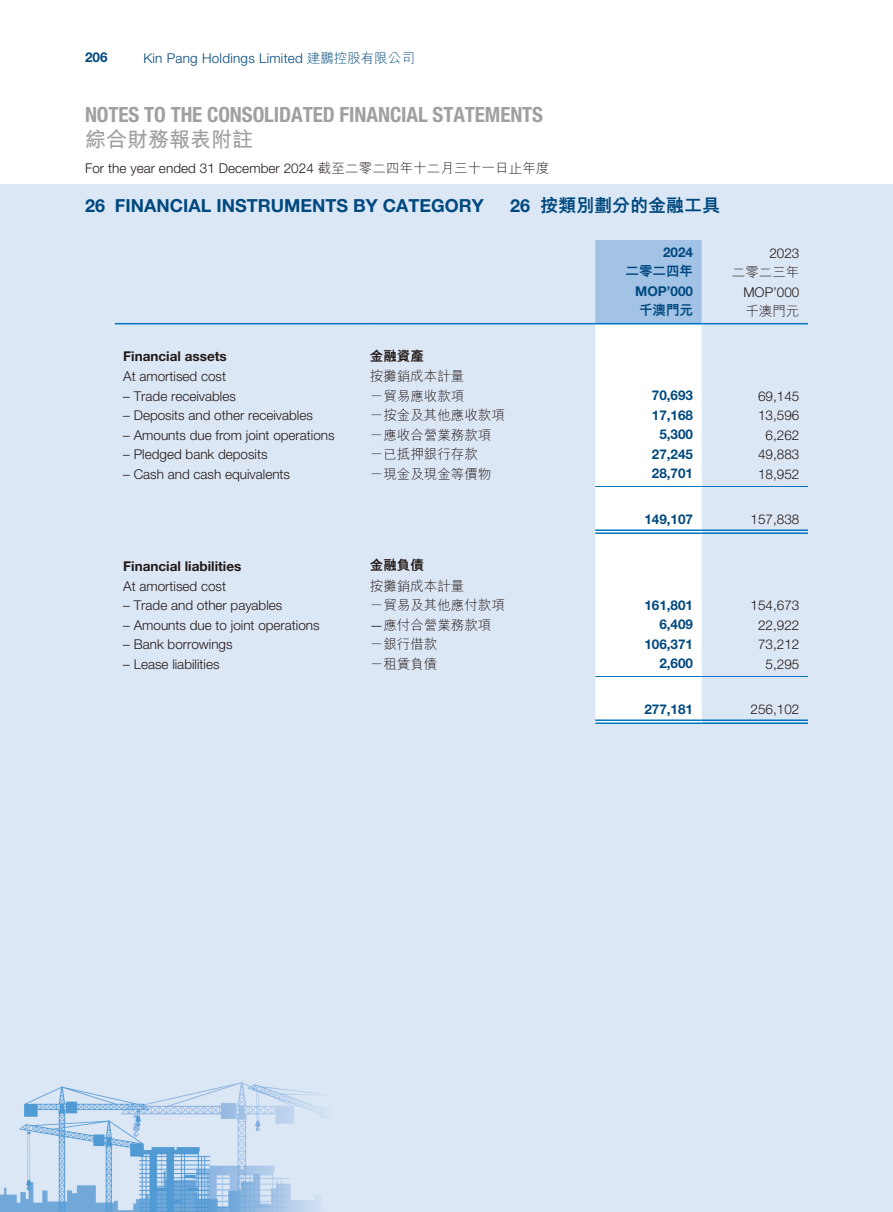
<style>
.page{position:relative;width:893px;height:1212px;background:#fff}
.page>*{position:absolute;margin:0;border:0;box-sizing:border-box;transform-origin:0 0}
.t1{font:700 condensed 21px "Helvetica Neue LT Std";letter-spacing:-.005em;color:#a0a0a1}
.t2{font:700 21px "M Hei HK";color:#a0a0a1}
.t3{font:700 18px "Helvetica Neue LT Std";color:#00497e}
.t4{font:800 18px "M Hei HK";color:#00497e}
.t5{font:300 13.5px "Helvetica Neue LT Std";color:#231916}
.t6{font:300 13.5px "M Hei HK";color:#231916}
.t7{font:700 13.5px "Helvetica Neue LT Std";color:#00497e}
.t8{font:700 13.5px "Helvetica Neue LT Std";color:#231916}
.t9{font:300 13.5px "Helvetica Neue LT Std";letter-spacing:.02em;color:#00497e}
.t10{font:800 13.5px "M Hei HK";color:#00497e}
.t11{font:800 13.5px "M Hei HK";color:#231916}
.s1{font-family:"M Hei HK"}
.s2{font-family:"Helvetica Neue LT Std";font-weight:700}
.s3{font-family:"Helvetica Neue LT Std"}
</style>
<div class="page">
<div style="left:0;top:185px;width:893px;height:1027px;background:#dce7f6"></div>
<svg style="left:595px;top:240px;width:107px;height:482px"></svg>
<hr style="left:115px;top:323px;width:255px;height:1px;background:#0075c1">
<hr style="left:370px;top:323px;width:225px;height:1px;background:#0075c1">
<hr style="left:595px;top:323px;width:107px;height:1px;background:#0075c1">
<hr style="left:702px;top:323px;width:106px;height:1px;background:#0075c1">
<hr style="left:595px;top:486px;width:107px;height:1px;background:#0075c1">
<hr style="left:702px;top:486px;width:106px;height:1px;background:#0075c1">
<hr style="left:595px;top:529px;width:107px;height:2px;background:#0075c1">
<hr style="left:595px;top:532px;width:107px;height:2px;background:#0075c1">
<hr style="left:702px;top:529px;width:106px;height:2px;background:#0075c1">
<hr style="left:702px;top:532px;width:106px;height:2px;background:#0075c1">
<hr style="left:595px;top:676px;width:107px;height:1px;background:#0075c1">
<hr style="left:702px;top:676px;width:106px;height:1px;background:#0075c1">
<hr style="left:595px;top:719px;width:107px;height:2px;background:#0075c1">
<hr style="left:595px;top:722px;width:107px;height:2px;background:#0075c1">
<hr style="left:702px;top:719px;width:106px;height:2px;background:#0075c1">
<hr style="left:702px;top:722px;width:106px;height:2px;background:#0075c1">
<p class="t7" style="left:85px;top:49px;width:24px">206</p>
<p class="t9" style="left:144px;top:50px;width:273px">Kin Pang Holdings Limited <span class="s1">建鵬控股有限公司</span></p>
<h1 class="t1" style="left:85px;top:101px;width:460px">NOTES TO THE CONSOLIDATED FINANCIAL STATEMENTS</h1>
<h1 class="t2" style="left:85px;top:124px;width:169px">綜合財務報表附註</h1>
<p class="t5" style="left:85px;top:160px;width:466px">For the year ended 31 December 2024 <span class="s1">截至二零二四年十二月三十一日止年度</span></p>
<h2 class="t3" style="left:85px;top:194px;width:400px">26 FINANCIAL INSTRUMENTS BY CATEGORY</h2>
<h2 class="t4" style="left:510px;top:196px;width:211px"><span class="s2">26</span> 按類別劃分的金融工具</h2>
<p class="t7" style="left:663px;top:244px;width:32px">2024</p>
<p class="t5" style="left:769px;top:245px;width:32px">2023</p>
<p class="t10" style="left:626px;top:264px;width:69px">二零二四年</p>
<p class="t6" style="left:732px;top:265px;width:69px">二零二三年</p>
<p class="t7" style="left:635px;top:283px;width:60px">MOP’000</p>
<p class="t5" style="left:743px;top:284px;width:58px">MOP’000</p>
<p class="t10" style="left:639px;top:303px;width:55px">千澳門元</p>
<p class="t6" style="left:745px;top:304px;width:55px">千澳門元</p>
<p class="t8" style="left:123px;top:348px;width:105px">Financial assets</p>
<p class="t11" style="left:370px;top:349px;width:55px">金融資產</p>
<p class="t5" style="left:123px;top:368px;width:104px">At amortised cost</p>
<p class="t6" style="left:370px;top:369px;width:96px">按攤銷成本計量</p>
<p class="t5" style="left:123px;top:388px;width:114px">– Trade receivables</p>
<p class="t6" style="left:370px;top:389px;width:96px">－貿易應收款項</p>
<p class="t7" style="left:652px;top:387px;width:43px">70,693</p>
<p class="t5" style="left:758px;top:388px;width:43px">69,145</p>
<p class="t5" style="left:123px;top:407px;width:191px">– Deposits and other receivables</p>
<p class="t6" style="left:370px;top:408px;width:136px">－按金及其他應收款項</p>
<p class="t7" style="left:652px;top:406px;width:43px">17,168</p>
<p class="t5" style="left:758px;top:407px;width:43px">13,596</p>
<p class="t5" style="left:123px;top:427px;width:213px">– Amounts due from joint operations</p>
<p class="t6" style="left:370px;top:428px;width:123px">－應收合營業務款項</p>
<p class="t7" style="left:659px;top:426px;width:35px">5,300</p>
<p class="t5" style="left:766px;top:427px;width:35px">6,262</p>
<p class="t5" style="left:123px;top:446px;width:146px">– Pledged bank deposits</p>
<p class="t6" style="left:370px;top:447px;width:109px">－已抵押銀行存款</p>
<p class="t7" style="left:652px;top:445px;width:43px">27,245</p>
<p class="t5" style="left:758px;top:446px;width:43px">49,883</p>
<p class="t5" style="left:123px;top:466px;width:168px">– Cash and cash equivalents</p>
<p class="t6" style="left:370px;top:467px;width:123px">－現金及現金等價物</p>
<p class="t7" style="left:652px;top:465px;width:43px">28,701</p>
<p class="t5" style="left:758px;top:466px;width:43px">18,952</p>
<p class="t7" style="left:644px;top:510px;width:50px">149,107</p>
<p class="t5" style="left:751px;top:511px;width:50px">157,838</p>
<p class="t8" style="left:123px;top:557px;width:120px">Financial liabilities</p>
<p class="t11" style="left:370px;top:558px;width:55px">金融負債</p>
<p class="t5" style="left:123px;top:578px;width:104px">At amortised cost</p>
<p class="t6" style="left:370px;top:579px;width:96px">按攤銷成本計量</p>
<p class="t5" style="left:123px;top:597px;width:161px">– Trade and other payables</p>
<p class="t6" style="left:370px;top:598px;width:136px">－貿易及其他應付款項</p>
<p class="t7" style="left:644px;top:596px;width:50px">161,801</p>
<p class="t5" style="left:751px;top:597px;width:50px">154,673</p>
<p class="t5" style="left:123px;top:617px;width:198px">– Amounts due to joint operations</p>
<p class="t6" style="left:370px;top:618px;width:123px"><span class="s3">—</span>應付合營業務款項</p>
<p class="t7" style="left:659px;top:616px;width:35px">6,409</p>
<p class="t5" style="left:758px;top:617px;width:43px">22,922</p>
<p class="t5" style="left:123px;top:636px;width:111px">– Bank borrowings</p>
<p class="t6" style="left:370px;top:637px;width:69px">－銀行借款</p>
<p class="t7" style="left:644px;top:635px;width:50px">106,371</p>
<p class="t5" style="left:758px;top:636px;width:43px">73,212</p>
<p class="t5" style="left:123px;top:656px;width:98px">– Lease liabilities</p>
<p class="t6" style="left:370px;top:657px;width:69px">－租賃負債</p>
<p class="t7" style="left:659px;top:655px;width:35px">2,600</p>
<p class="t5" style="left:766px;top:656px;width:35px">5,295</p>
<p class="t7" style="left:644px;top:700px;width:50px">277,181</p>
<p class="t5" style="left:751px;top:701px;width:50px">256,102</p>
</div>
